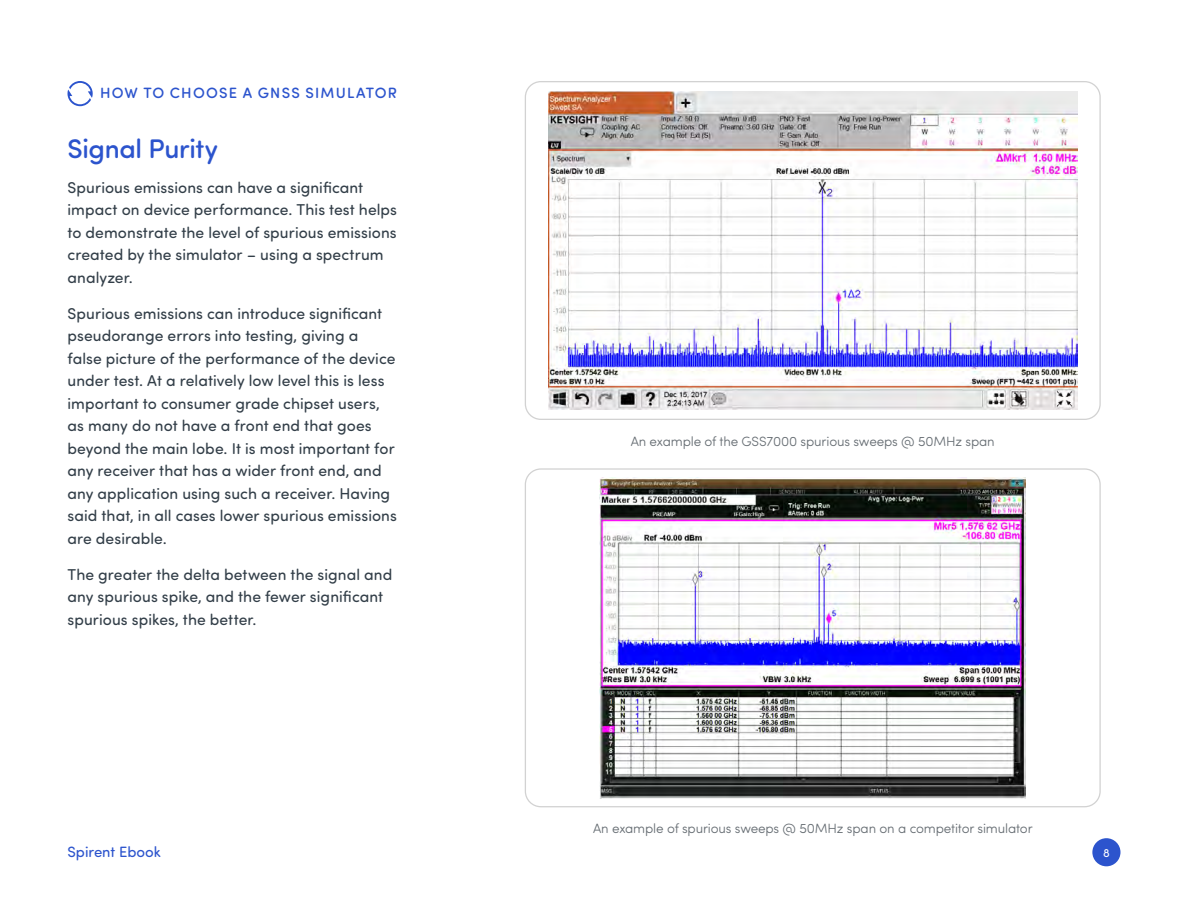
<style>
.page{position:relative;width:1188px;height:918px;background:#fff}
.page>*{position:absolute;margin:0;border:0;box-sizing:border-box;transform-origin:0 0}
.Heading_1{font:500 27px "Sofia Pro Soft";letter-spacing:-.015em;color:#2c54cd}
.Body_Text{font:15.75px/22.5px "Sofia Pro Soft";letter-spacing:.005em;color:#323e48}
.t1{font:500 15px "Sofia Pro Soft";letter-spacing:.08em;color:#2c54cd}
.t2{font:15px "Sofia Pro Soft";color:#2c54cd}
.t3{font:300 13.5px "Sofia Pro Soft";letter-spacing:-.01em;color:#656c72}
.t4{font:12px "Sofia Pro Soft";color:#fff}
</style>
<div class="page">
<div style="left:1092px;top:838px;width:28px;height:28px;background:#2c54cd;border-radius:50%"></div>
<svg style="left:68px;top:81px;width:25px;height:25px"></svg>
<img style="left:548px;top:92px;width:529px;height:317px">
<img style="left:600px;top:478px;width:426px;height:320px">
<p class="t1" style="left:100px;top:82px;width:298px">HOW TO CHOOSE A GNSS SIMULATOR</p>
<p class="Heading_1" style="left:68px;top:129px;width:152px">Signal Purity</p>
<p class="Body_Text" style="left:68px;top:175px;width:331px">Spurious emissions can have a significant impact on device performance. This test helps to demonstrate the level of spurious emissions created by the simulator – using a spectrum analyzer.</p>
<p class="Body_Text" style="left:68px;top:301px;width:331px">Spurious emissions can introduce significant pseudorange errors into testing, giving a<br>false picture of the performance of the device under test. At a relatively low level this is less important to consumer grade chipset users, as many do not have a front end that goes beyond the main lobe. It is most important for any receiver that has a wider front end, and any application using such a receiver. Having said that, in all cases lower spurious emissions are desirable.</p>
<p class="Body_Text" style="left:68px;top:562px;width:326px">The greater the delta between the signal and any spurious spike, and the fewer significant spurious spikes, the better.</p>
<p class="t3" style="left:631px;top:432px;width:366px">An example of the GSS7000 spurious sweeps @ 50MHz span</p>
<p class="t3" style="left:593px;top:819px;width:441px">An example of spurious sweeps @ 50MHz span on a competitor simulator</p>
<p class="t2" style="left:68px;top:842px;width:95px">Spirent Ebook</p>
<p class="t4" style="left:1103px;top:845px;width:8px">8</p>
</div>
